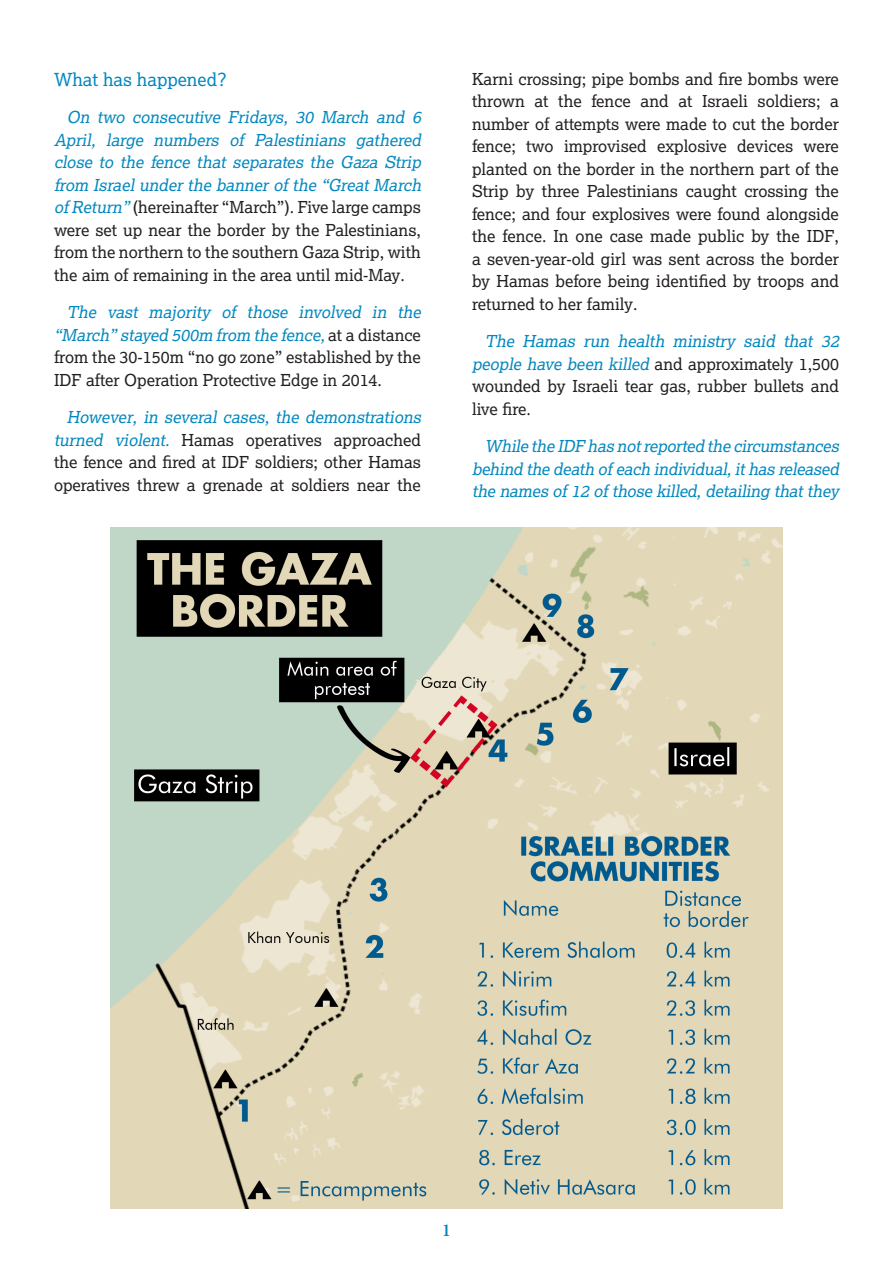
<style>
.page{position:relative;width:893px;height:1263px;background:#fff}
.page>*{position:absolute;margin:0;border:0;box-sizing:border-box;transform-origin:0 0}
.t1{font:18px "Lexia";color:#0388bf}
.t2{font:18px "Minion Pro";color:#0388bf}
.t-body-text{font:16.5px/22.5px "Lexia";color:#231f20}
.t-body-text-2{font:italic 16.5px/22.5px "Lexia";color:#0388bf}
.s1{font-style:normal;color:#231f20}
.s2{font-style:italic;color:#0388bf}
</style>
<div class="page">
<img style="left:111px;top:527px;width:671px;height:682px">
<p class="t1" style="left:54px;top:68px;width:174px">What has happened?</p>
<p class="t-body-text-2" style="left:54px;top:106px;width:372px;text-indent:13px">On two consecutive Fridays, 30 March and 6<br>April, large numbers of Palestinians gathered close to the fence that separates the Gaza Strip from Israel under the banner of the “Great March ofReturn” <span class="s1">(hereinafter “March”). Five large camps were set up near the border by the Palestinians, from the northern to the southern Gaza Strip, with the aim of remaining in the area until mid-May.</span></p>
<p class="t-body-text" style="left:54px;top:301px;width:372px;text-indent:13px"><span class="s2">The vast maj ority of those involved in the “March” stayed 500m from the fence,</span>a t a d i s t a n c e from the 30-150m “no go zone” established by the IDF after Operation Protective Edge in 2014.</p>
<p class="t-body-text" style="left:54px;top:405px;width:372px;text-indent:13px"><span class="s2">However, in several cases, the demonstrations turned violent.</span> Hamas operatives approached the fence and fired at IDF soldiers; other Hamas operatives threw a grenade at soldiers near the</p>
<p class="t-body-text" style="left:472px;top:67px;width:368px;text-align:justify">Karni crossing; pipe bombs and fire bombs were thrown at the fence and at Israeli soldiers; a number of attempts were made to cut the border fence; two improvised explosive devices were planted on the border in the northern part of the Strip by three Palestinians caught crossing the fence; and four explosives were found alongside the fence. In one case made public by the IDF, a seven-year-old girl was sent across the border by Hamas before being identified by troops and returned to her family.</p>
<p class="t-body-text" style="left:472px;top:330px;width:372px;text-indent:13px"><span class="s2">The Hamas run health ministry said that 32 people have been killed</span> and approximately 1,500 wounded by Israeli tear gas, rubber bullets and live fire.</p>
<p class="t-body-text-2" style="left:472px;top:434px;width:372px;text-align:justify;text-indent:13px">While the IDF has notreported the circumstances behind the death ofeach individual,ithas released the names of12 ofthose killed,detailing thatthey</p>
<p class="t2" style="left:442px;top:1218px;width:10px">1</p>
</div>
